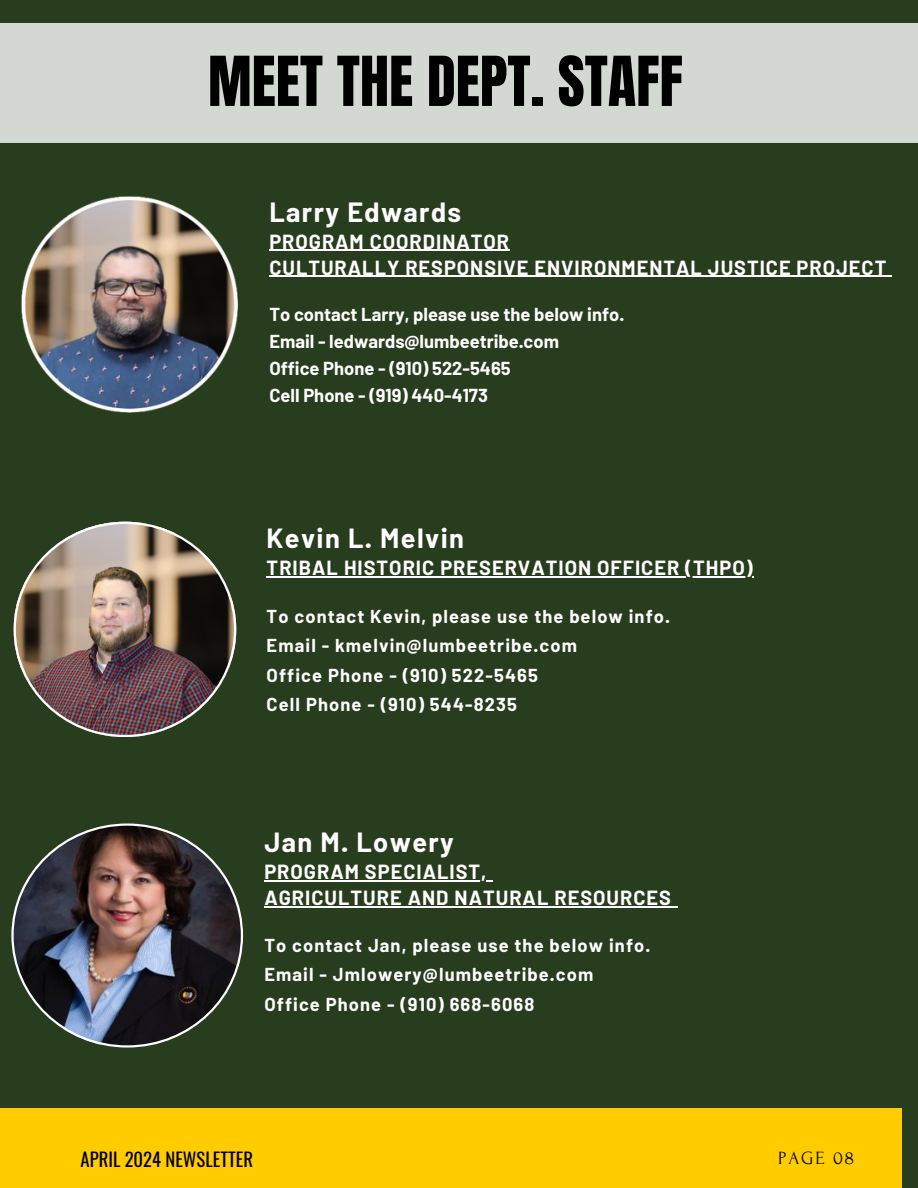
<style>
.page{position:relative;width:918px;height:1188px;background:#283d1e}
.page>*{position:absolute;margin:0;border:0;box-sizing:border-box;transform-origin:0 0}
.t1{font:58.5px "Anton";color:#000}
.t2{font:700 27.15px "Barlow";letter-spacing:.05em;color:#fff}
.t3{font:700 19.95px/25.8px "Barlow";letter-spacing:.05em;color:#fff}
.t4{font:18.6px "Oswald";color:#000}
.t5{font:18.6px "Forum";letter-spacing:.1em;color:#000}
.t6{font:700 18.3px/29.2px "Barlow";letter-spacing:.06em;color:#fff}
.t7{font:700 18.3px "Barlow";color:#fff}
</style>
<div class="page">
<div style="left:0;top:1108px;width:901px;height:80px;background:#fc0"></div>
<img style="left:21px;top:196px;width:217px;height:217px">
<img style="left:14px;top:522px;width:222px;height:215px">
<hr style="left:269px;top:250px;width:241px;height:1px;background:#fff">
<hr style="left:269px;top:276px;width:618px;height:1px;background:#fff">
<hr style="left:267px;top:576px;width:487px;height:1px;background:#fff">
<div style="left:0;top:24px;width:918px;height:119px;background:#d4d8d2"></div>
<img style="left:11px;top:823px;width:232px;height:224px">
<hr style="left:264px;top:881px;width:224px;height:1px;background:#fff">
<hr style="left:264px;top:906px;width:408px;height:2px;background:#fff">
<p class="t1" style="left:208px;top:39px;width:476px">MEET THE DEPT. STAFF</p>
<h2 class="t2" style="left:269px;top:195px;width:193px">Larry Edwards</h2>
<p class="t3" style="left:269px;top:228px;width:618px">PROGRAM COORDINATOR<br>CULTURALLY RESPONSIVE ENVIRONMENTAL JUSTICE PROJECT</p>
<p class="t7" style="left:269px;top:303px;width:356px">To contact Larry, please use the below info.</p>
<p class="t7" style="left:269px;top:330px;width:291px">Email - ledwards@lumbeetribe.com</p>
<p class="t7" style="left:269px;top:357px;width:243px">Office Phone - (910) 522-5465</p>
<h2 class="t7" style="left:269px;top:384px;width:220px">Cell Phone - (919) 440-4173</h2>
<p class="t2" style="left:267px;top:521px;width:199px">Kevin L. Melvin</p>
<p class="t3" style="left:267px;top:554px;width:488px">TRIBAL HISTORIC PRESERVATION OFFICER (THPO)</p>
<p class="t6" style="left:267px;top:601px;width:405px">To contact Kevin, please use the below info.</p>
<p class="t6" style="left:267px;top:630px;width:312px">Email - kmelvin@lumbeetribe.com</p>
<p class="t6" style="left:267px;top:660px;width:273px">Office Phone - (910) 522-5465</p>
<p class="t6" style="left:267px;top:689px;width:252px">Cell Phone - (910) 544-8235</p>
<h2 class="t2" style="left:264px;top:825px;width:191px">Jan M. Lowery</h2>
<p class="t3" style="left:264px;top:859px;width:408px">PROGRAM SPECIALIST,<br>AGRICULTURE AND NATURAL RESOURCES</p>
<h3 class="t6" style="left:264px;top:930px;width:387px">To contact Jan, please use the below info.</h3>
<h3 class="t6" style="left:264px;top:959px;width:331px">Email - Jmlowery@lumbeetribe.com<br>Office Phone - (910) 668-6068</h3>
<p class="t4" style="left:81px;top:1145px;width:174px">APRIL 2024 NEWSLETTER</p>
<p class="t5" style="left:778px;top:1148px;width:78px">PAGE 08</p>
</div>
